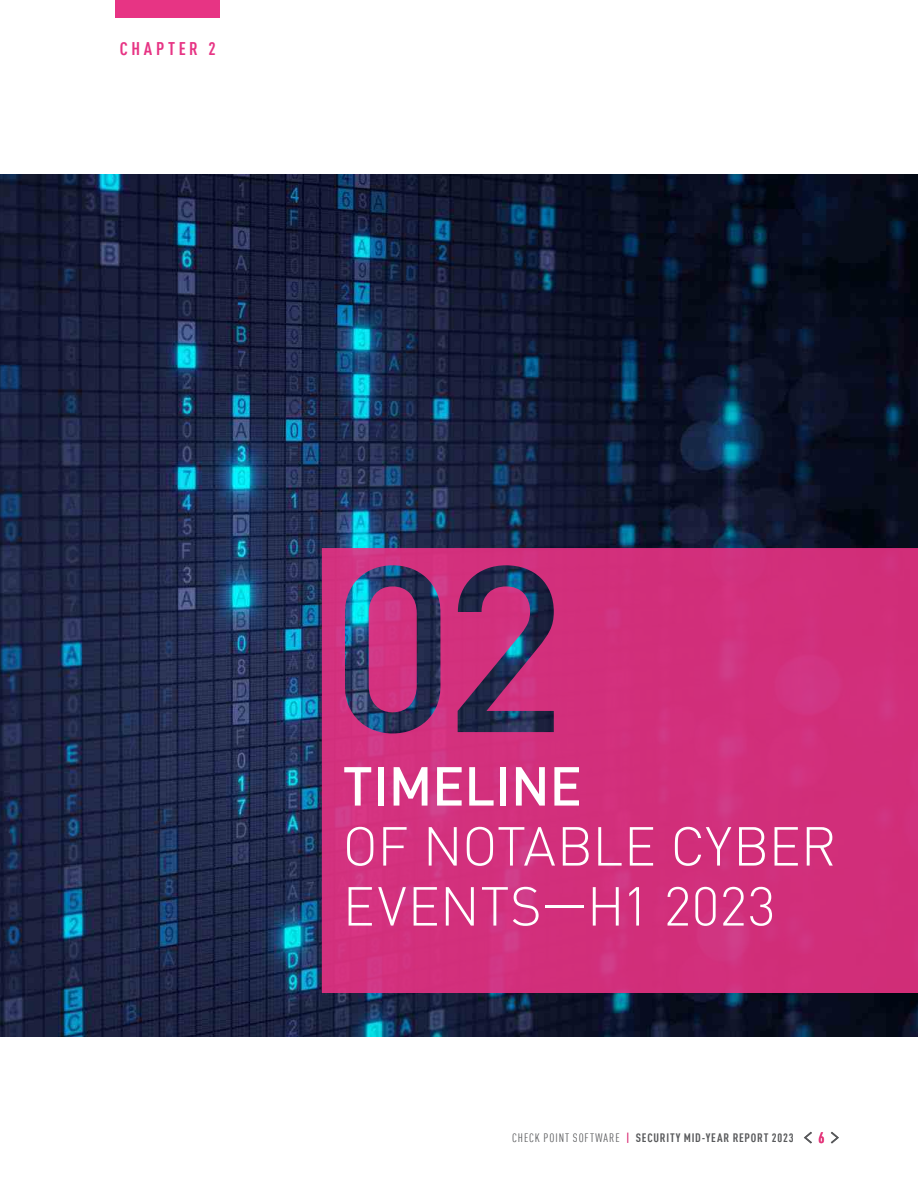
<style>
.page{position:relative;width:918px;height:1188px;background:#fff}
.page>*{position:absolute;margin:0;border:0;box-sizing:border-box;transform-origin:0 0}
.t1{font:300 54px/60px "DIN Pro";color:#fff}
.t2{font:500 54px "DIN Pro";letter-spacing:-.01em;color:#fff}
.t3{font:700 condensed 18px "DIN Pro";letter-spacing:.205em;color:#e73484}
.t4{font:700 condensed 15px "DIN Pro";color:#e4367b}
.t5{font:700 condensed 12px "DIN Pro";letter-spacing:.065em;color:#58595b}
.s1{font-weight:400}
.s2{font-weight:500;color:#d61a69}
</style>
<div class="page">
<svg style="left:831px;top:1132px;width:8px;height:11px"></svg>
<svg style="left:804px;top:1132px;width:8px;height:11px"></svg>
<div style="left:116px;top:0;width:104px;height:18px;background:#e73484"></div>
<img style="left:0;top:175px;width:918px;height:861px">
<svg style="left:322px;top:548px;width:596px;height:445px;background:#c7317b"></svg>
<h2 class="t3" style="left:120px;top:35px;width:97px">CHAPTER 2</h2>
<h1 class="t2" style="left:343px;top:744px;width:241px">TIMELINE</h1>
<h1 class="t1" style="left:343px;top:813px;width:495px">OF NOTABLE CYBER<br>EVENTS—H1 2023</h1>
<p class="t5" style="left:512px;top:1129px;width:283px"><span class="s1">CHECK POINT SOFTWARE</span> <span class="s2">|</span> SECURITY MID-YEAR REPORT 2023</p>
<p class="t4" style="left:818px;top:1127px;width:8px">6</p>
</div>
